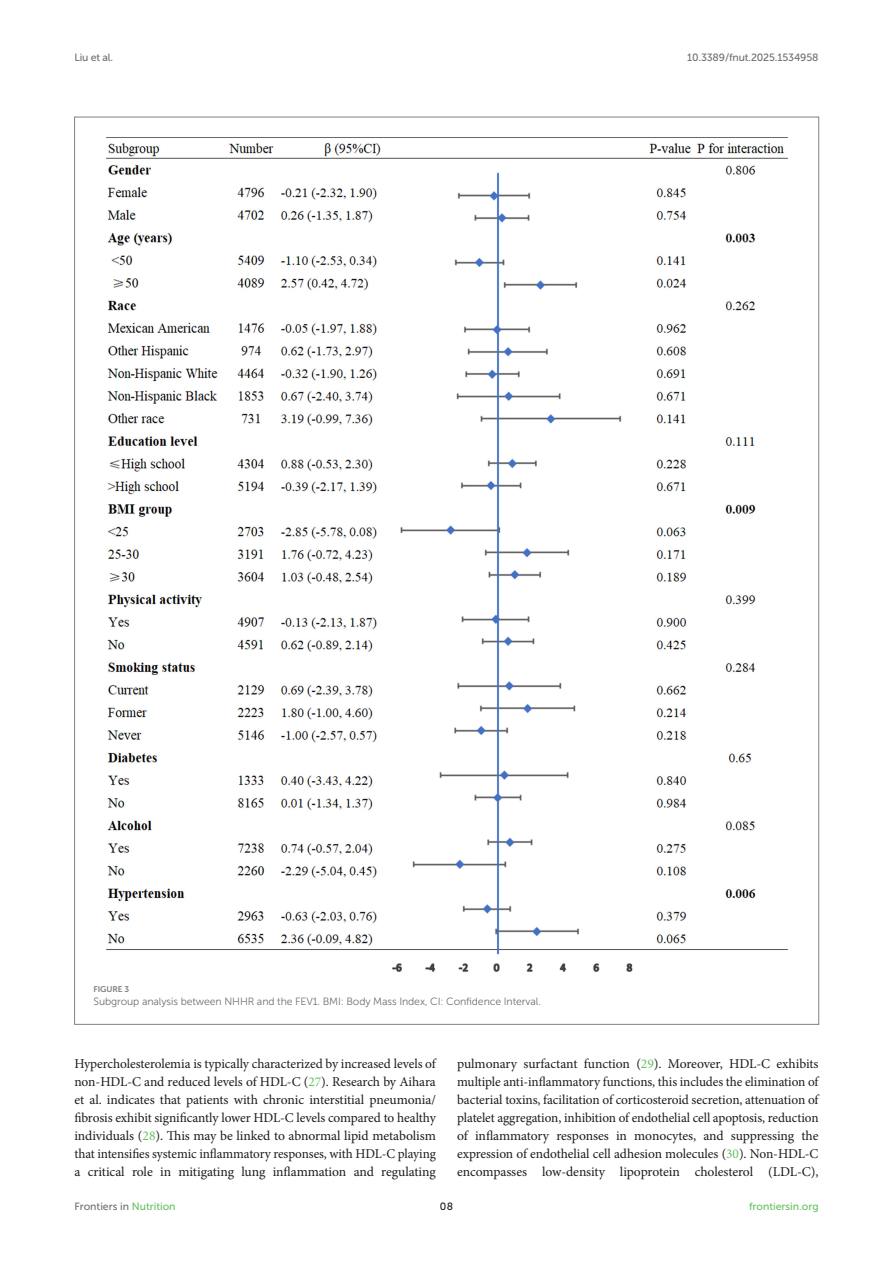
<style>
.page{position:relative;width:893px;height:1263px;background:#fff}
.page>*{position:absolute;margin:0;border:0;box-sizing:border-box;transform-origin:0 0}
.TEXT{font:13.5px/18px "Minion Pro";letter-spacing:-.005em;color:#1b1c1b;text-align:justify}
.FIG_LEG{font:10.5px "Museo Sans 300";letter-spacing:-.01em;color:#706f70}
.t1{font:10.5px "Museo Sans 500";letter-spacing:-.015em;color:#706f70}
.t2{font:10.5px "Museo Sans 500";color:#65c161}
.t3{font:10.5px "Museo Sans 500";color:#1b1c1b}
.FIG_HD{font:8.25px "Museo Sans 700";letter-spacing:-.01em;color:#7e7f7f}
.s1{color:#65c161}
</style>
<div class="page">
<img style="left:106px;top:137px;width:682px;height:835px">
<p class="t1" style="left:74px;top:51px;width:40px">Liu et al.</p>
<p class="t1" style="left:687px;top:51px;width:133px">10.3389/fnut.2025.1534958</p>
<p class="FIG_HD" style="left:94px;top:984px;width:37px">FIGURE 3</p>
<p class="FIG_LEG" style="left:94px;top:996px;width:449px">Subgroup analysis between NHHR and the FEV1. BMI: Body Mass Index, CI: Confidence Interval.</p>
<p class="TEXT" style="left:74px;top:1055px;width:363px">Hypercholesterolemia is typically characterized by increased levels of non-HDL-C and reduced levels of HDL-C (<span class="s1">27</span>). Research by Aihara et al. indicates that patients with chronic interstitial pneumonia/ fibrosis exhibit significantly lower HDL-C levels compared to healthy individuals (<span class="s1">28</span>). This may be linked to abnormal lipid metabolism that intensifies systemic inflammatory responses, with HDL-C playing a critical role in mitigating lung inflammation and regulating</p>
<p class="TEXT" style="left:457px;top:1055px;width:363px">pulmonary surfactant function (<span class="s1">29</span>). Moreover, HDL-C exhibits multiple anti-inflammatory functions, this includes the elimination of bacterial toxins, facilitation of corticosteroid secretion, attenuation of platelet aggregation, inhibition of endothelial cell apoptosis, reduction of inflammatory responses in monocytes, and suppressing the expression of endothelial cell adhesion molecules (<span class="s1">30</span>). Non-HDL-C encompasses low-density lipoprotein cholesterol (LDL-C),</p>
<p class="t1" style="left:74px;top:1200px;width:103px">Frontiers in <span class="s1">Nutrition</span></p>
<p class="t3" style="left:440px;top:1200px;width:15px">08</p>
<p class="t2" style="left:749px;top:1200px;width:71px">frontiersin.org</p>
</div>
